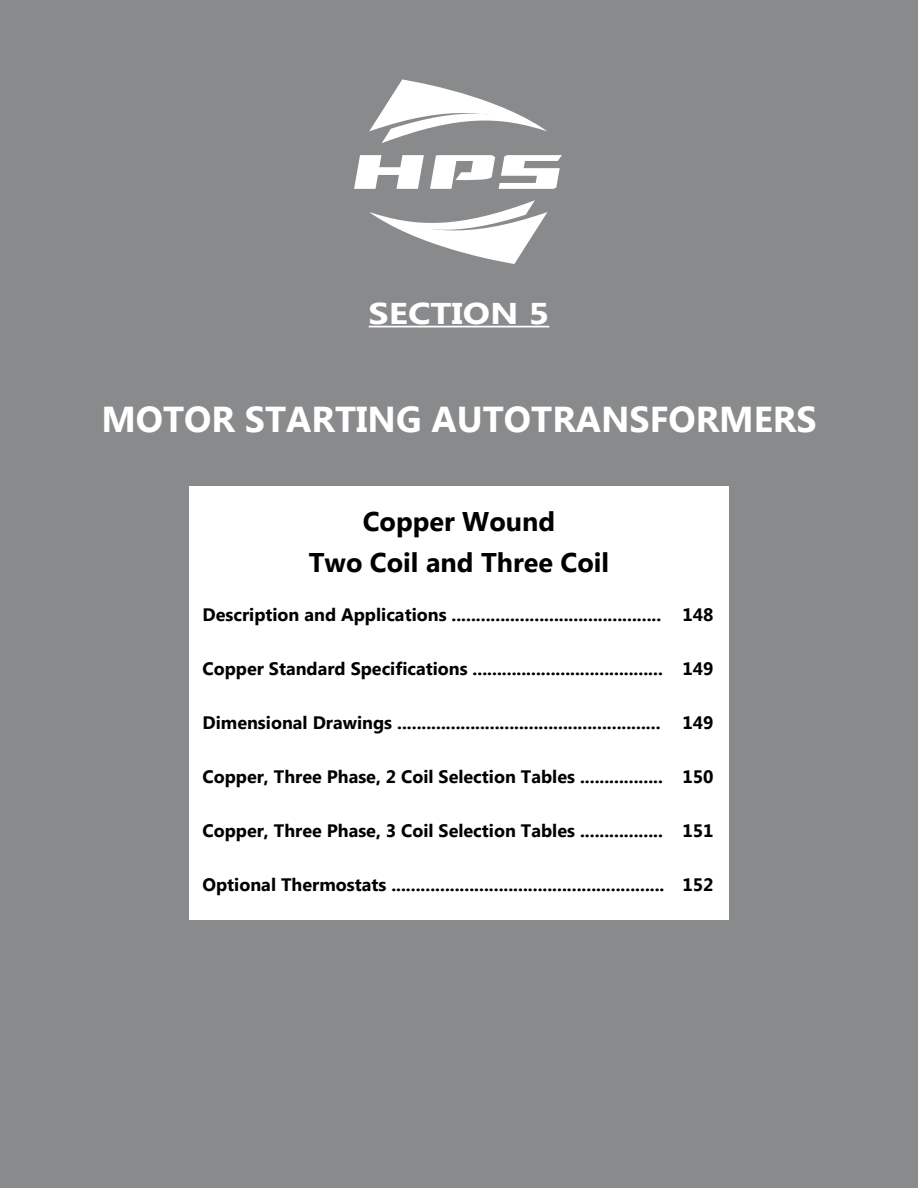
<style>
.page{position:relative;width:918px;height:1188px;background:#888a8c}
.page>*{position:absolute;margin:0;border:0;box-sizing:border-box;transform-origin:0 0}
.t1{font:700 36px "Microsoft New Tai Lue";color:#fff}
.t2{font:700 30px "Microsoft New Tai Lue";color:#fff;scale:1.2 1}
.t3{font:700 27px/40.5px "Microsoft New Tai Lue";color:#000;text-align:center}
.t4{font:700 18px "Microsoft New Tai Lue";color:#000}
</style>
<div class="page">
<div style="left:189px;top:486px;width:540px;height:433px;background:#fff"></div>
<svg style="left:369px;top:200px;width:178px;height:64px"></svg>
<svg style="left:369px;top:80px;width:178px;height:63px"></svg>
<svg style="left:354px;top:155px;width:70px;height:34px"></svg>
<svg style="left:430px;top:155px;width:132px;height:34px"></svg>
<hr style="left:369px;top:326px;width:180px;height:1px;background:#fff">
<h2 class="t2" style="left:369px;top:296px;width:152px">SECTION 5</h2>
<h1 class="t1" style="left:101px;top:399px;width:717px">MOTOR STARTING AUTOTRANSFORMERS</h1>
<h3 class="t3" style="left:309px;top:503px;width:302px">Copper Wound<br>Two Coil and Three Coil</h3>
<p class="t4" style="left:202px;top:604px;width:513px">Description and Applications ........................................... 148</p>
<p class="t4" style="left:202px;top:658px;width:513px">Copper Standard Specifications ....................................... 149</p>
<p class="t4" style="left:202px;top:712px;width:513px">Dimensional Drawings ...................................................... 149</p>
<p class="t4" style="left:203px;top:766px;width:513px">Copper, Three Phase, 2 Coil Selection Tables ................. 150</p>
<p class="t4" style="left:203px;top:820px;width:513px">Copper, Three Phase, 3 Coil Selection Tables ................. 151</p>
<p class="t4" style="left:203px;top:874px;width:513px">Optional Thermostats ........................................................ 152</p>
</div>
